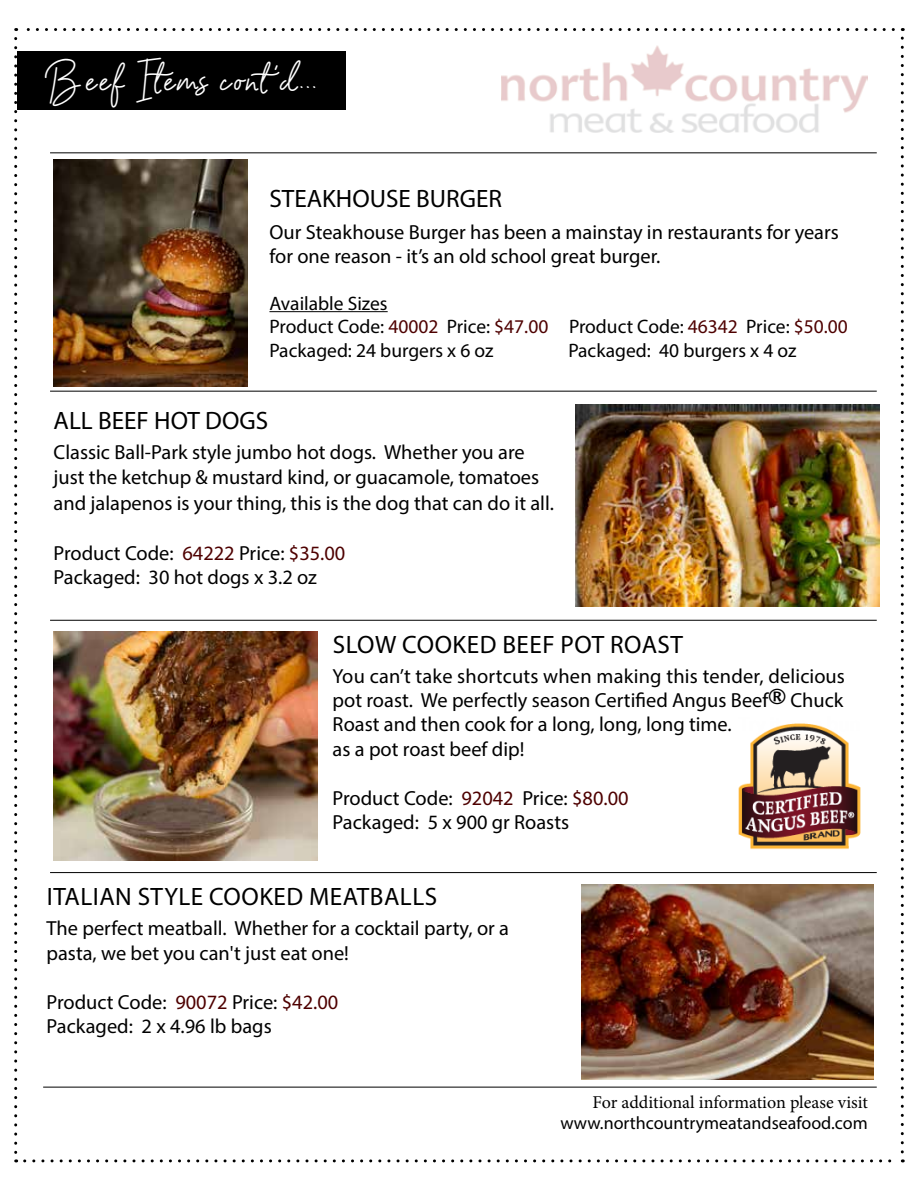
<style>
.page{position:relative;width:918px;height:1188px;background:#fff}
.page>*{position:absolute;margin:0;border:0;box-sizing:border-box;transform-origin:0 0}
.t1{font:33px "Barcelony";letter-spacing:.09em;color:#fff}
.t2{font:25.2px "Myriad Pro";letter-spacing:.015em;color:#000}
.t3{font:20.4px/24.5px "Myriad Pro";color:#000}
.t4{font:19.5px/23.4px "Myriad Pro";color:#000}
.t5{font:18px "Minion Pro";color:#000}
.t6{font:18px "Myriad Pro";color:#000}
.s1{color:#4e0000}
.s2{font-family:"Advert Pro";font-size:21px}
</style>
<div class="page">
<svg style="left:14px;top:39px;width:3px;height:1123px"></svg>
<svg style="left:25px;top:1159px;width:878px;height:3px"></svg>
<svg style="left:901px;top:28px;width:3px;height:1124px"></svg>
<svg style="left:16px;top:28px;width:877px;height:3px"></svg>
<hr style="left:50px;top:391px;width:827px;height:1px;background:#000">
<hr style="left:50px;top:620px;width:827px;height:1px;background:#000">
<hr style="left:50px;top:872px;width:827px;height:1px;background:#000">
<hr style="left:43px;top:1087px;width:834px;height:1px;background:#000">
<img style="left:501px;top:45px;width:367px;height:87px">
<hr style="left:50px;top:152px;width:827px;height:1px;background:#000">
<img style="left:54px;top:160px;width:194px;height:226px">
<img style="left:575px;top:405px;width:305px;height:201px">
<img style="left:54px;top:632px;width:263px;height:228px">
<img style="left:581px;top:884px;width:293px;height:195px">
<hr style="left:269px;top:311px;width:119px;height:1px;background:#000">
<div style="left:17px;top:52px;width:329px;height:58px;background:#000"></div>
<img style="left:739px;top:723px;width:122px;height:127px">
<h1 class="t1" style="left:47px;top:59px;width:270px">Beef Items cont'd...</h1>
<p class="t2" style="left:269px;top:183px;width:234px">STEAKHOUSE BURGER</p>
<p class="t3" style="left:269px;top:220px;width:571px;line-height:24px">Our Steakhouse Burger has been a mainstay in restaurants for years for one reason - it’s an old school great burger.</p>
<p class="t4" style="left:269px;top:291px;width:580px">Available Sizes<br>Product Code: <span class="s1">40002</span> Price: <span class="s1">$47.00</span> Product Code: <span class="s1">46342</span> Price: <span class="s1">$50.00<br></span>Packaged: 24 burgers x 6 oz</p>
<p class="t4" style="left:568px;top:338px;width:230px">Packaged: 40 burgers x 4 oz</p>
<p class="t2" style="left:54px;top:405px;width:216px">ALL BEEF HOT DOGS</p>
<p class="t3" style="left:54px;top:439px;width:502px;line-height:25.5px">Classic Ball-Park style jumbo hot dogs. Whether you are just the ketchup &amp; mustard kind, or guacamole, tomatoes and jalapenos is your thing, this is the dog that can do it all.</p>
<p class="t3" style="left:54px;top:540px;width:293px">Product Code: <span class="s1">64222</span> Price: <span class="s1">$35.00<br></span>Packaged: 30 hot dogs x 3.2 oz</p>
<p class="t2" style="left:333px;top:629px;width:352px">SLOW COOKED BEEF POT ROAST</p>
<p class="t3" style="left:333px;top:664px;width:530px">You can’t take shortcuts when making this tender, delicious pot roast. We perfectly season Certified Angus Beef<span class="s2">®</span> Chuck Roast and then cook for a long, long, long time. Try it on a bun as a pot roast beef dip!</p>
<p class="t3" style="left:333px;top:785px;width:298px">Product Code: <span class="s1">92042</span> Price: <span class="s1">$80.00<br></span>Packaged: 5 x 900 gr Roasts</p>
<p class="t2" style="left:47px;top:881px;width:392px">ITALIAN STYLE COOKED MEATBALLS</p>
<p class="t3" style="left:47px;top:916px;width:464px">The perfect meatball. Whether for a cocktail party, or a pasta, we bet you can't just eat one!</p>
<p class="t3" style="left:47px;top:989px;width:293px">Product Code: <span class="s1">90072</span> Price: <span class="s1">$42.00<br></span>Packaged: 2 x 4.96 lb bags</p>
<p class="t5" style="left:593px;top:1090px;width:277px">For additional information please visit</p>
<p class="t6" style="left:560px;top:1112px;width:309px">www.northcountrymeatandseafood.com</p>
</div>
